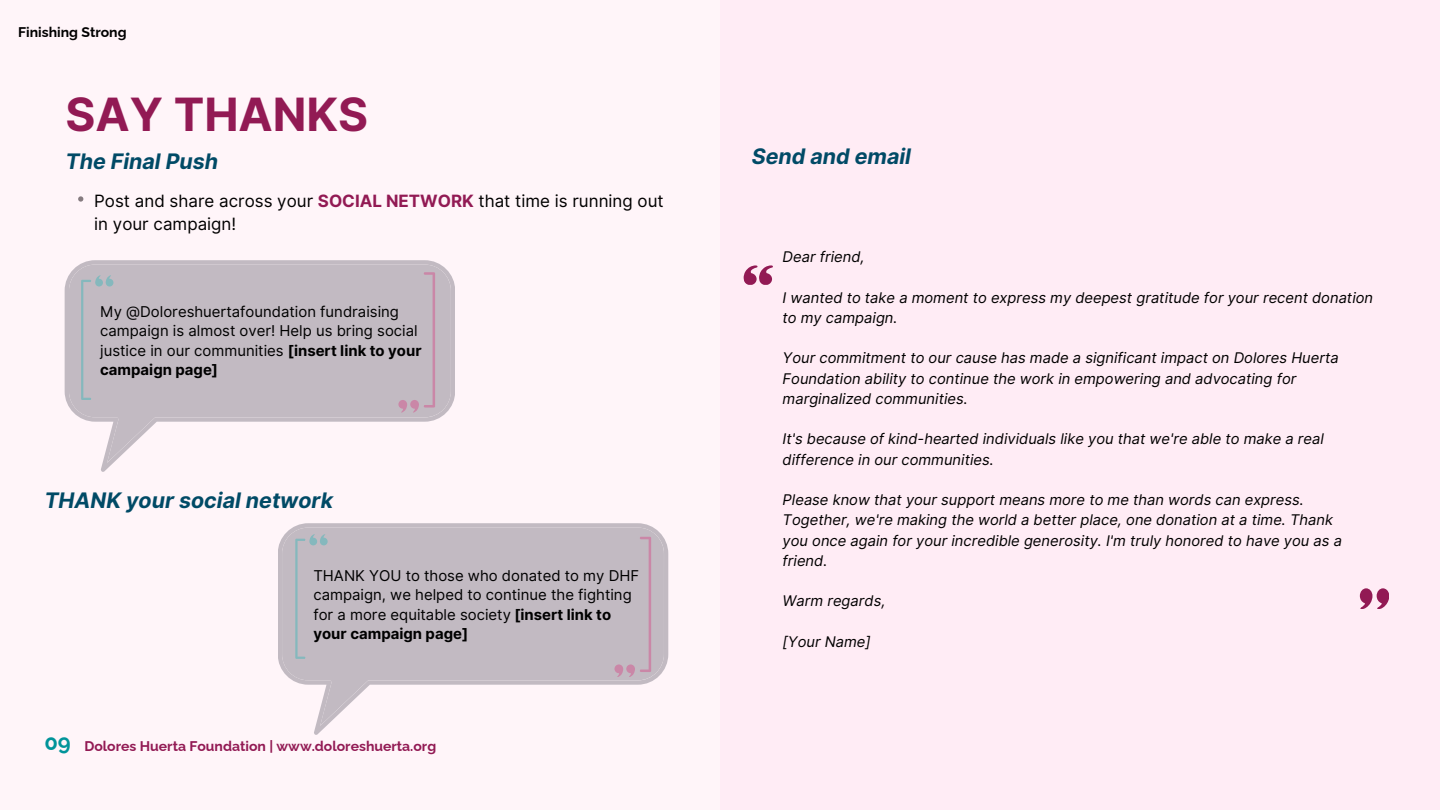
<style>
.page{position:relative;width:1440px;height:810px;background:#ffecf5}
.page>*{position:absolute;margin:0;border:0;box-sizing:border-box;transform-origin:0 0}
.t1{font:700 45.9px "Inter";color:#921a54}
.t2{font:700 22px "Raleway";color:#01949a}
.t3{font:italic 700 21.4px "Inter";color:#004a66}
.t4{font:17px/23.2px "Inter";color:#000}
.t5{font:14.9px/19.5px "Inter";color:#000}
.t6{font:italic 14.7px/20.2px "Inter";color:#000}
.t7{font:700 14px "Raleway";color:#921a54}
.t8{font:700 14px "Raleway";color:#000}
.s1{font-weight:700;color:#921a54}
.s2{font-weight:700}
</style>
<div class="page">
<div style="left:0;top:0;width:720px;height:810px;background:#fff5f9"></div>
<svg style="left:78px;top:196px;width:5px;height:6px"></svg>
<svg style="left:65px;top:260px;width:390px;height:212px"></svg>
<svg style="left:69px;top:265px;width:382px;height:198px;fill:#c2bac2"></svg>
<svg style="left:81px;top:275px;width:32px;height:125px"></svg>
<svg style="left:398px;top:272px;width:37px;height:141px"></svg>
<svg style="left:278px;top:523px;width:390px;height:212px"></svg>
<svg style="left:282px;top:528px;width:382px;height:198px;fill:#c2bac2"></svg>
<svg style="left:295px;top:534px;width:33px;height:125px"></svg>
<svg style="left:614px;top:537px;width:37px;height:140px"></svg>
<svg style="left:744px;top:265px;width:29px;height:20px"></svg>
<svg style="left:1360px;top:588px;width:29px;height:21px"></svg>
<p class="t8" style="left:18px;top:24px;width:110px">Finishing Strong</p>
<h3 class="t1" style="left:65px;top:87px;width:304px">SAY THANKS</h3>
<h3 class="t3" style="left:65px;top:149px;width:154px">The Final Push</h3>
<p class="t4" style="left:94px;top:189px;width:571px">Post and share across your <span class="s1">SOCIAL NETWORK</span> that time is running out in your campaign!</p>
<p class="t5" style="left:100px;top:302px;width:323px">My @Doloreshuertafoundation fundraising campaign is almost over! Help us bring social justice in our communities <span class="s2">[insert link to your campaign page]</span></p>
<h1 class="t3" style="left:44px;top:487px;width:290px">THANK your social network</h1>
<p class="t5" style="left:313px;top:565px;width:327px">THANK YOU to those who donated to my DHF campaign, we helped to continue the fighting for a more equitable society <span class="s2">[insert link to your campaign page]</span></p>
<p class="t2" style="left:44px;top:729px;width:28px">09</p>
<h1 class="t7" style="left:84px;top:738px;width:353px">Dolores Huerta Foundation | www.doloreshuerta.org</h1>
<h2 class="t3" style="left:752px;top:143px;width:161px">Send and email</h2>
<p class="t6" style="left:783px;top:247px;width:84px">Dear friend,</p>
<h3 class="t6" style="left:783px;top:287px;width:592px">I wanted to take a moment to express my deepest gratitude for your recent donation to my campaign.</h3>
<h1 class="t6" style="left:783px;top:348px;width:558px">Your commitment to our cause has made a significant impact on Dolores Huerta<br>Foundation ability to continue the work in empowering and advocating for marginalized communities.</h1>
<p class="t6" style="left:783px;top:429px;width:543px">It's because of kind-hearted individuals like you that we're able to make a real difference in our communities.</p>
<p class="t6" style="left:783px;top:490px;width:561px">Please know that your support means more to me than words can express.<br>Together, we're making the world a better place, one donation at a time. Thank you once again for your incredible generosity. I'm truly honored to have you as a friend.</p>
<p class="t6" style="left:783px;top:591px;width:104px">Warm regards,</p>
<p class="t6" style="left:783px;top:631px;width:90px">[Your Name]</p>
</div>
